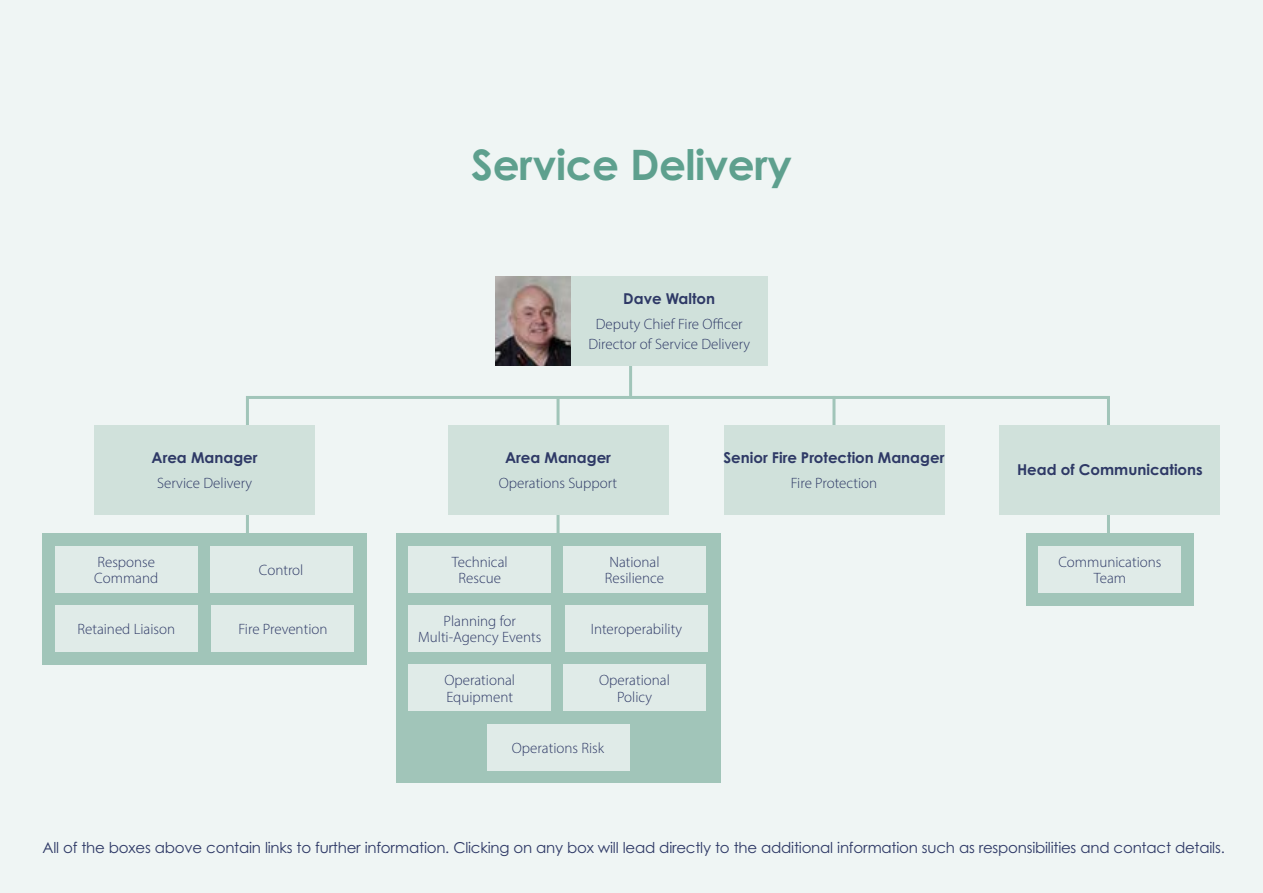
<style>
.page{position:relative;width:1263px;height:893px;background:#eff5f4}
.page>*{position:absolute;margin:0;border:0;box-sizing:border-box;transform-origin:0 0}
.H1_Title{font:700 42px "Century Gothic Pro";letter-spacing:-.01em;color:#5ea08e}
.Role{font:300 15px/16.2px "Myriad Pro";color:#2e3966;text-align:center}
.t1{font:15px "Century Gothic Pro";letter-spacing:-.015em;color:#2e3966}
.Name{font:700 15px "Century Gothic Pro";color:#2e3966}
</style>
<div class="page">
<svg style="left:244px;top:395px;width:867px;height:166px"></svg>
<hr style="left:629px;top:315px;width:3px;height:81px;background:#a1c5b9">
<div style="left:448px;top:425px;width:220px;height:89px;background:#d0e1db"></div>
<div style="left:396px;top:533px;width:324px;height:250px;background:#a1c5b9"></div>
<div style="left:409px;top:546px;width:142px;height:46px;background:#e0ebe8"></div>
<div style="left:563px;top:546px;width:143px;height:46px;background:#e0ebe8"></div>
<div style="left:409px;top:605px;width:142px;height:47px;background:#e0ebe8"></div>
<div style="left:565px;top:605px;width:142px;height:47px;background:#e0ebe8"></div>
<div style="left:409px;top:664px;width:142px;height:47px;background:#e0ebe8"></div>
<div style="left:563px;top:664px;width:143px;height:47px;background:#e0ebe8"></div>
<div style="left:487px;top:724px;width:142px;height:46px;background:#e0ebe8"></div>
<div style="left:94px;top:425px;width:221px;height:89px;background:#d0e1db"></div>
<div style="left:43px;top:533px;width:324px;height:131px;background:#a1c5b9"></div>
<div style="left:55px;top:546px;width:142px;height:46px;background:#e0ebe8"></div>
<div style="left:210px;top:546px;width:142px;height:46px;background:#e0ebe8"></div>
<div style="left:55px;top:605px;width:142px;height:47px;background:#e0ebe8"></div>
<div style="left:212px;top:605px;width:142px;height:47px;background:#e0ebe8"></div>
<div style="left:723px;top:425px;width:221px;height:89px;background:#d0e1db"></div>
<div style="left:999px;top:425px;width:221px;height:89px;background:#d0e1db"></div>
<div style="left:1026px;top:533px;width:168px;height:72px;background:#a1c5b9"></div>
<div style="left:1039px;top:546px;width:142px;height:46px;background:#e0ebe8"></div>
<div style="left:571px;top:276px;width:196px;height:90px;background:#d0e1db"></div>
<img style="left:495px;top:276px;width:76px;height:90px">
<p class="H1_Title" style="left:471px;top:138px;width:322px">Service Delivery</p>
<p class="Name" style="left:152px;top:448px;width:108px">Area Manager</p>
<p class="Role" style="left:157px;top:474px;width:97px">Service Delivery</p>
<p class="Role" style="left:94px;top:554px;width:66px;text-align:left">Response<br>Command</p>
<p class="Role" style="left:259px;top:562px;width:46px">Control</p>
<p class="Role" style="left:77px;top:621px;width:99px">Retained Liaison</p>
<p class="Role" style="left:238px;top:621px;width:91px">Fire Prevention</p>
<p class="Name" style="left:623px;top:289px;width:93px">Dave Walton</p>
<p class="Role" style="left:596px;top:315px;width:148px">Deputy Chief Fire Officer</p>
<p class="Role" style="left:588px;top:336px;width:163px">Director of Service Delivery</p>
<p class="Name" style="left:505px;top:448px;width:108px">Area Manager</p>
<p class="Role" style="left:499px;top:474px;width:120px">Operations Support</p>
<p class="Role" style="left:452px;top:554px;width:57px">Technical<br>Rescue</p>
<p class="Role" style="left:605px;top:554px;width:61px">National<br>Resilience</p>
<p class="Role" style="left:418px;top:613px;width:125px">Planning for<br>Multi-Agency Events</p>
<p class="Role" style="left:591px;top:621px;width:93px">Interoperability</p>
<p class="Role" style="left:444px;top:672px;width:72px;text-align:left">Operational<br>Equipment</p>
<p class="Role" style="left:599px;top:672px;width:72px">Operational<br>Policy</p>
<p class="Role" style="left:512px;top:739px;width:94px">Operations Risk</p>
<p class="Name" style="left:723px;top:448px;width:222px">Senior Fire Protection Manager</p>
<p class="Role" style="left:791px;top:474px;width:88px">Fire Protection</p>
<p class="Name" style="left:1017px;top:461px;width:187px">Head of Communications</p>
<p class="Role" style="left:1058px;top:554px;width:105px">Communications<br>Team</p>
<p class="t1" style="left:43px;top:838px;width:1184px">All of the boxes above contain links to further information. Clicking on any box will lead directly to the additional information such as responsibilities and contact details.</p>
</div>
